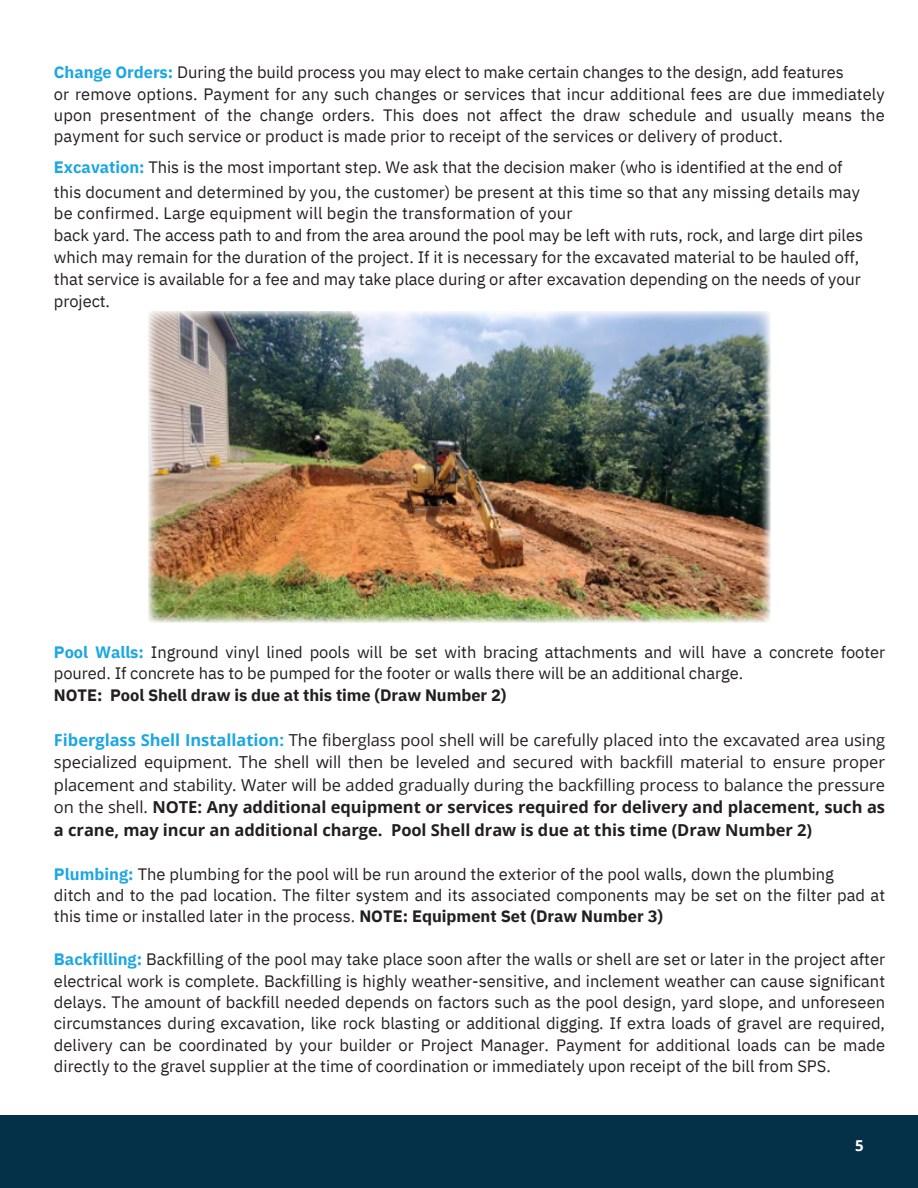
<style>
.page{position:relative;width:918px;height:1188px;background:#fff}
.page>*{position:absolute;margin:0;border:0;box-sizing:border-box;transform-origin:0 0}
.t1{font:16.5px/21.3px "IBM Plex Sans";color:#231f20}
.t2{font:16.5px/22.5px "Open Sans";color:#231f20;text-align:justify}
.t3{font:700 15px "Open Sans";color:#fff}
.s1{font-weight:700;color:#1da7e2}
.s2{font-weight:700}
</style>
<div class="page">
<div style="left:0;top:1115px;width:918px;height:73px;background:#053148"></div>
<img style="left:148px;top:312px;width:622px;height:311px">
<h1 class="t1" style="left:54px;top:62px;width:832px"><span class="s1">Change Orders:</span> During the build process you may elect to make certain changes to the design, add features<br>or remove options. Payment for any such changes or services that incur additional fees are due immediately upon presentment of the change orders. This does not affect the draw schedule and usually means the payment for such service or product is made prior to receipt of the services or delivery of product.</h1>
<h1 class="t1" style="left:54px;top:154px;width:808px;line-height:24.8px"><span class="s1">Excavation:</span> This is the most important step. We ask that the decision maker (who is identified at the end of this document and determined by you, the customer) be present at this time so that any missing details may</h1>
<h1 class="t1" style="left:54px;top:202px;width:811px;line-height:22.2px">be confirmed. Large equipment will begin the transformation of your<br>back yard. The access path to and from the area around the pool may be left with ruts, rock, and large dirt piles which may remain for the duration of the project. If it is necessary for the excavated material to be hauled off, that service is available for a fee and may take place during or after excavation depending on the needs of your</h1>
<p class="t1" style="left:54px;top:290px;width:58px">project.</p>
<p class="t1" style="left:54px;top:641px;width:833px"><span class="s1">Pool Walls:</span> Inground vinyl lined pools will be set with bracing attachments and will have a concrete footer poured. If concrete has to be pumped for the footer or walls there will be an additional charge.<br><span class="s2">NOTE: Pool Shell draw is due at this time (Draw Number 2)</span></p>
<h1 class="t2" style="left:54px;top:728px;width:833px"><span class="s1">Fiberglass Shell Installation:</span> The fiberglass pool shell will be carefully placed into the excavated area using specialized equipment. The shell will then be leveled and secured with backfill material to ensure proper placement and stability. Water will be added gradually during the backfilling process to balance the pressure on the shell. <span class="s2">NOTE: Any additional equipment or services required for delivery and placement, such as a crane, may incur an additional charge. Pool Shell draw is due at this time (Draw Number 2)</span></h1>
<h1 class="t1" style="left:54px;top:863px;width:833px"><span class="s1">Plumbing:</span> The plumbing for the pool will be run around the exterior of the pool walls, down the plumbing<br>ditch and to the pad location. The filter system and its associated components may be set on the filter pad at this time or installed later in the process. <span class="s2">NOTE: Equipment Set (Draw Number 3)</span></h1>
<h1 class="t1" style="left:54px;top:948px;width:833px;text-align:justify"><span class="s1">Backfilling:</span> Backfilling of the pool may take place soon after the walls or shell are set or later in the project after electrical work is complete. Backfilling is highly weather-sensitive, and inclement weather can cause significant delays. The amount of backfill needed depends on factors such as the pool design, yard slope, and unforeseen circumstances during excavation, like rock blasting or additional digging. If extra loads of gravel are required, delivery can be coordinated by your builder or Project Manager. Payment for additional loads can be made directly to the gravel supplier at the time of coordination or immediately upon receipt of the bill from SPS.</h1>
<h1 class="t3" style="left:855px;top:1135px;width:10px">5</h1>
</div>
